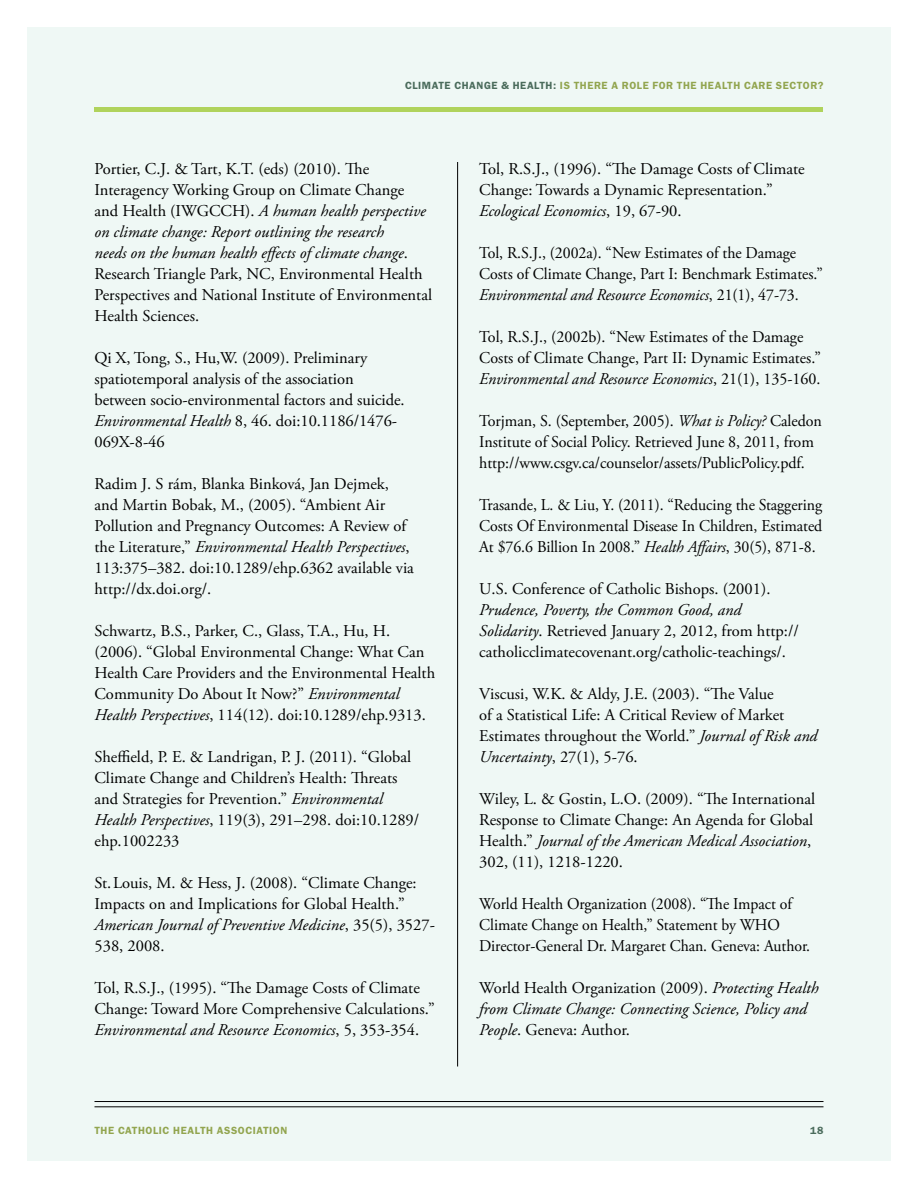
<style>
.page{position:relative;width:918px;height:1188px;background:#fff}
.page>*{position:absolute;margin:0;border:0;box-sizing:border-box;transform-origin:0 0}
.t1{font:16.5px/21px "Adobe Garamond Pro";color:#000}
.t2{font:16.5px/21px "Adobe Garamond Pro";color:#000;scale:.96 1}
.t3{font:italic 16.5px/21px "Adobe Garamond Pro";color:#000}
.t4{font:600 10.5px "Franklin Gothic";letter-spacing:.05em;color:#92a54f}
.t5{font:600 10.5px "Franklin Gothic";color:#4a6b5b}
.s1{color:#4a6b5b}
.s2{font-style:italic}
.s3{font-style:normal}
</style>
<div class="page">
<div style="left:27px;top:27px;width:864px;height:1134px;background:#eff8f5"></div>
<hr style="left:457px;top:162px;width:1px;height:904px;background:#000">
<div style="left:94px;top:107px;width:730px;height:5px;background:#b0d35c"></div>
<hr style="left:94px;top:1101px;width:730px;height:1px;background:#000">
<hr style="left:94px;top:1107px;width:730px;height:1px;background:#000">
<p class="t4" style="left:405px;top:80px;width:420px"><span class="s1">CLIMATE CHANGE &amp; HEALTH:</span> IS THERE A ROLE FOR THE HEALTH CARE SECTOR?</p>
<p class="t1" style="left:94px;top:159px;width:339px">Portier, C.J. &amp; Tart, K.T. (eds) (2010). The Interagency Working Group on Climate Change and Health (IWGCCH). <span class="s2">A human health perspective on climate change: Report outlining the research<br>needs on the human health effects of climate change</span>.<br>Research Triangle Park, NC, Environmental Health Perspectives and National Institute of Environmental Health Sciences.</p>
<p class="t1" style="left:94px;top:348px;width:312px">Qi X, Tong, S., Hu,W. (2009). Preliminary spatiotemporal analysis of the association between socio-environmental factors and suicide.<br><span class="s2">Environmental Health</span> 8, 46. doi:10.1186/1476- 069X-8-46</p>
<p class="t1" style="left:94px;top:474px;width:321px">Radim J. S rám, Blanka Binková, Jan Dejmek, and Martin Bobak, M., (2005). “Ambient Air Pollution and Pregnancy Outcomes: A Review of the Literature,” <span class="s2">Environmental Health Perspectives</span>, 113:375–382. doi:10.1289/ehp.6362 available via http://dx.doi.org/.</p>
<p class="t1" style="left:94px;top:621px;width:342px">Schwartz, B.S., Parker, C., Glass, T.A., Hu, H. (2006). “Global Environmental Change: What Can Health Care Providers and the Environmental Health Community Do About It Now?” <span class="s2">Environmental Health Perspectives</span>, 114(12). doi:10.1289/ehp.9313.</p>
<p class="t1" style="left:94px;top:747px;width:326px">Sheffield, P. E. &amp; Landrigan, P. J. (2011). “Global Climate Change and Children’s Health: Threats and Strategies for Prevention.” <span class="s2">Environmental Health Perspectives</span>, 119(3), 291–298. doi:10.1289/ ehp.1002233</p>
<p class="t1" style="left:94px;top:873px;width:342px">St.Louis, M. &amp; Hess, J. (2008). “Climate Change:<br>Impacts on and Implications for Global Health.” <span class="s2">American Journal of Preventive Medicine</span>, 35(5), 3527- 538, 2008.</p>
<p class="t1" style="left:94px;top:978px;width:342px">Tol, R.S.J., (1995). “The Damage Costs of Climate<br>Change: Toward More Comprehensive Calculations.”<br><span class="s2">Environmental and Resource Economics</span>, 5, 353-354.</p>
<p class="t1" style="left:479px;top:159px;width:327px">Tol, R.S.J., (1996). “The Damage Costs of Climate<br>Change: Towards a Dynamic Representation.”<br><span class="s2">Ecological Economics</span>, 19, 67-90.</p>
<p class="t2" style="left:479px;top:243px;width:359px">Tol, R.S.J., (2002a). “New Estimates of the Damage<br>Costs of Climate Change, Part I: Benchmark Estimates.”<br><span class="s2">Environmental and Resource Economics</span>, 21(1), 47-73.</p>
<p class="t1" style="left:479px;top:327px;width:343px">Tol, R.S.J., (2002b). “New Estimates of the Damage<br>Costs of Climate Change, Part II: Dynamic Estimates.”<br><span class="s2">Environmental and Resource Economics</span>, 21(1), 135-160.</p>
<p class="t1" style="left:479px;top:411px;width:344px">Torjman, S. (September, 2005). <span class="s2">What is Policy?</span> Caledon<br>Institute of Social Policy. Retrieved June 8, 2011, from http://www.csgv.ca/counselor/assets/PublicPolicy.pdf.</p>
<p class="t2" style="left:479px;top:495px;width:359px;text-align:justify">Trasande, L. &amp; Liu, Y. (2011). “Reducing the Staggering Costs Of Environmental Disease In Children, Estimated At $76.6 Billion In 2008.” <span class="s2">Health Affairs</span>, 30(5), 871-8.</p>
<p class="t1" style="left:479px;top:579px;width:293px">U.S. Conference of Catholic Bishops. (2001).</p>
<p class="t1" style="left:479px;top:600px;width:321px"><span class="s2">Prudence, Poverty, the Common Good, and<br>Solidarity</span>. Retrieved January 2, 2012, from http:// catholicclimatecovenant.org/catholic-teachings/.</p>
<p class="t1" style="left:479px;top:684px;width:340px">Viscusi, W.K. &amp; Aldy, J.E. (2003). “The Value<br>of a Statistical Life: A Critical Review of Market Estimates throughout the World.” <span class="s2">Journal of Risk and Uncertainty</span>, 27(1), 5-76.</p>
<p class="t1" style="left:479px;top:789px;width:337px">Wiley, L. &amp; Gostin, L.O. (2009). “The International Response to Climate Change: An Agenda for Global Health.” <span class="s2">Journal of the American Medical Association</span>, 302, (11), 1218-1220.</p>
<p class="t2" style="left:479px;top:894px;width:346px">World Health Organization (2008). “The Impact of<br>Climate Change on Health,” Statement by WHO<br>Director-General Dr. Margaret Chan. Geneva: Author.</p>
<p class="t3" style="left:479px;top:978px;width:341px"><span class="s3">World Health Organization (2009).</span> Protecting Health from Climate Change: Connecting Science, Policy and<br>People<span class="s3">. Geneva: Author.</span></p>
<p class="t4" style="left:94px;top:1124px;width:194px">THE CATHOLIC HEALTH ASSOCIATION</p>
<p class="t5" style="left:810px;top:1124px;width:15px">18</p>
</div>
